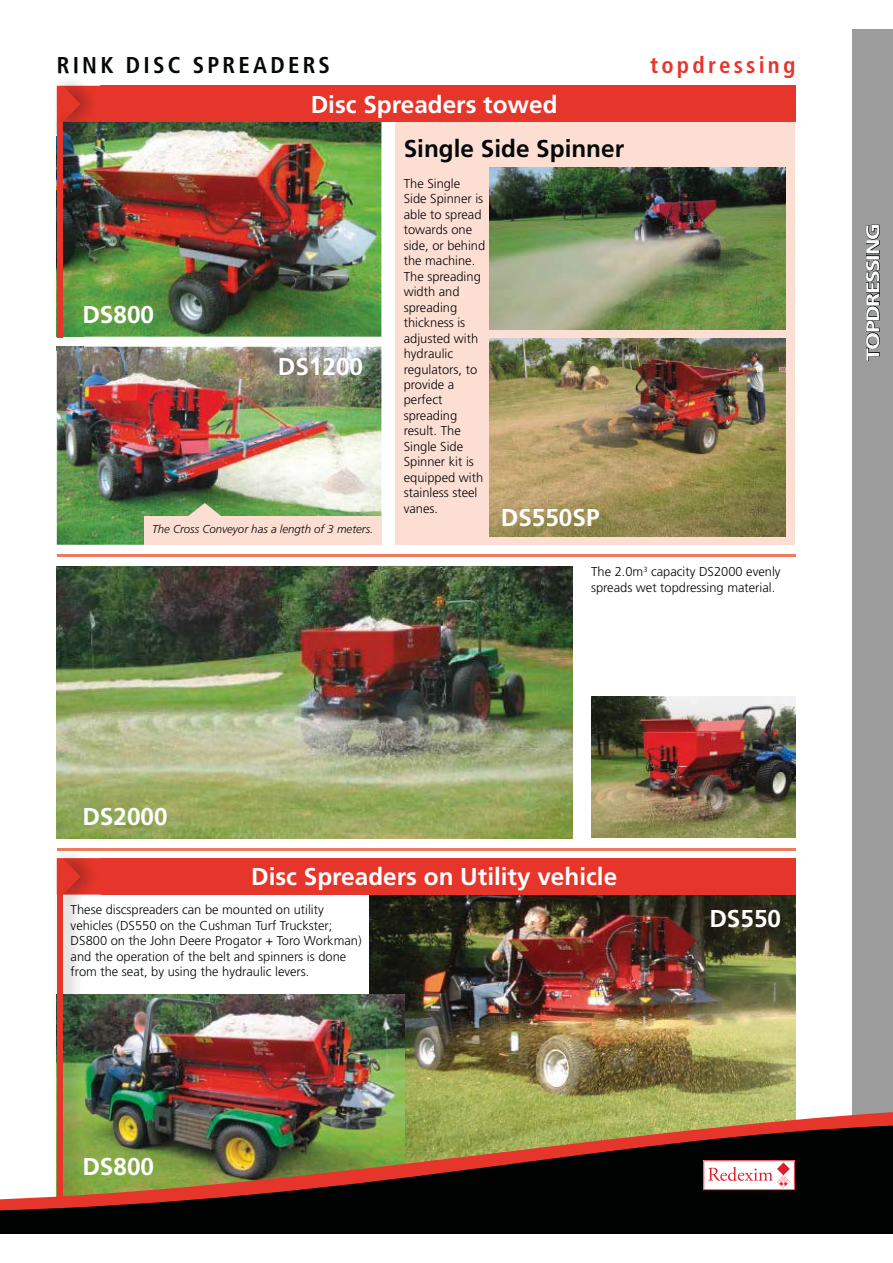
<style>
.page{position:relative;width:893px;height:1263px;background:#fff}
.page>*{position:absolute;margin:0;border:0;box-sizing:border-box;transform-origin:0 0}
.t1{font:700 24.3px "Frutiger LT Std";color:#fff}
.t2{font:700 24.3px "Frutiger LT Std";color:#040809}
.t3{font:700 condensed 22.95px "Frutiger LT Std";letter-spacing:.14em;color:#040809}
.t4{font:700 condensed 22.95px "Frutiger LT Std";letter-spacing:.14em;color:#e6352a}
.t5{font:700 18.3px "Frutiger LT Std";letter-spacing:-.06em;color:#fff;scale:1.25 1}
.t6{font:300 12.9px/15.5px "Frutiger LT Std";color:#040809}
.t7{font:italic 300 11.4px "Frutiger LT Std";color:#040809}
</style>
<div class="page">
<img style="left:84px;top:122px;width:297px;height:215px">
<img style="left:370px;top:894px;width:425px;height:217px">
<img style="left:84px;top:994px;width:320px;height:117px">
<img style="left:57px;top:347px;width:324px;height:198px">
<div style="left:57px;top:86px;width:738px;height:36px;background:#e6352a"></div>
<div style="left:57px;top:858px;width:738px;height:36px;background:#e6352a"></div>
<img style="left:58px;top:73px;width:38px;height:1px">
<img style="left:84px;top:122px;width:16px;height:13px">
<img style="left:80px;top:858px;width:20px;height:36px">
<svg style="left:57px;top:858px;width:23px;height:23px"></svg>
<img style="left:56px;top:136px;width:28px;height:214px">
<img style="left:62px;top:122px;width:22px;height:215px">
<img style="left:57px;top:347px;width:27px;height:3px">
<img style="left:55px;top:109px;width:2px;height:26px">
<svg style="left:62px;top:86px;width:18px;height:49px"></svg>
<img style="left:76px;top:109px;width:8px;height:13px">
<img style="left:57px;top:109px;width:19px;height:13px">
<div style="left:57px;top:122px;width:5px;height:215px;background:#e6352a"></div>
<img style="left:55px;top:881px;width:29px;height:230px">
<img style="left:62px;top:994px;width:22px;height:117px">
<img style="left:76px;top:881px;width:8px;height:13px">
<img style="left:57px;top:881px;width:19px;height:13px">
<div style="left:57px;top:894px;width:5px;height:340px;background:#e6352a"></div>
<img style="left:591px;top:696px;width:204px;height:142px">
<img style="left:57px;top:566px;width:515px;height:272px">
<hr style="left:57px;top:554px;width:738px;height:3px;background:#ee7b60">
<hr style="left:57px;top:848px;width:738px;height:3px;background:#ee7b60">
<svg style="left:187px;top:503px;width:36px;height:13px"></svg>
<div style="left:144px;top:516px;width:237px;height:29px;background:#fdded2"></div>
<div style="left:396px;top:122px;width:399px;height:423px;background:#fdded2"></div>
<img style="left:489px;top:168px;width:296px;height:162px">
<img style="left:489px;top:339px;width:296px;height:198px">
<div style="left:852px;top:29px;width:41px;height:1205px;background:#9c9c9c"></div>
<img style="left:56px;top:1111px;width:837px;height:14px">
<svg style="left:0;top:1125px;width:893px;height:109px;fill:#010202"></svg>
<svg style="left:703px;top:1160px;width:92px;height:30px"></svg>
<svg style="left:866px;top:348px;width:14px;height:13px"></svg>
<div style="left:866px;top:333px;width:14px;height:16px;border:1px solid #040809;border-radius:50%"></div>
<div style="left:868px;top:336px;width:10px;height:9px;border:1px solid #040809;border-radius:50%"></div>
<svg style="left:866px;top:225px;width:14px;height:107px"></svg>
<h2 class="t3" style="left:57px;top:55px;width:275px">RINK DISC SPREADERS</h2>
<h2 class="t4" style="left:650px;top:55px;width:147px">topdressing</h2>
<h1 class="t1" style="left:311px;top:94px;width:248px">Disc Spreaders towed</h1>
<h1 class="t1" style="left:82px;top:304px;width:73px">DS800</h1>
<h1 class="t1" style="left:278px;top:356px;width:87px">DS1200</h1>
<p class="t7" style="left:152px;top:522px;width:223px">The Cross Conveyor has a length of 3 meters.</p>
<h1 class="t2" style="left:404px;top:138px;width:222px">Single Side Spinner</h1>
<p class="t6" style="left:404px;top:176px;width:83px">The Single<br>Side Spinner is able to spread towards one side, or behind the machine.<br>The spreading width and spreading thickness is adjusted with hydraulic regulators, to provide a perfect spreading result. The<br>Single Side<br>Spinner kit is equipped with stainless steel vanes.</p>
<h1 class="t1" style="left:501px;top:507px;width:100px">DS550SP</h1>
<p class="t6" style="left:591px;top:565px;width:191px">The 2.0m<sup>3</sup> capacity DS2000 evenly spreads wet topdressing material.</p>
<h3 class="t5" style="left:865px;top:361px;width:111px;rotate:-90deg">TOPDRESSING</h3>
<h1 class="t1" style="left:82px;top:806px;width:87px">DS2000</h1>
<h1 class="t1" style="left:251px;top:867px;width:367px">Disc Spreaders on Utility vehicle</h1>
<p class="t6" style="left:71px;top:903px;width:292px">These discspreaders can be mounted on utility vehicles (DS550 on the Cushman Turf Truckster; DS800 on the John Deere Progator + Toro Workman) and the operation of the belt and spinners is done from the seat, by using the hydraulic levers.</p>
<h1 class="t1" style="left:82px;top:1156px;width:73px">DS800</h1>
<h1 class="t1" style="left:709px;top:909px;width:73px">DS550</h1>
</div>
